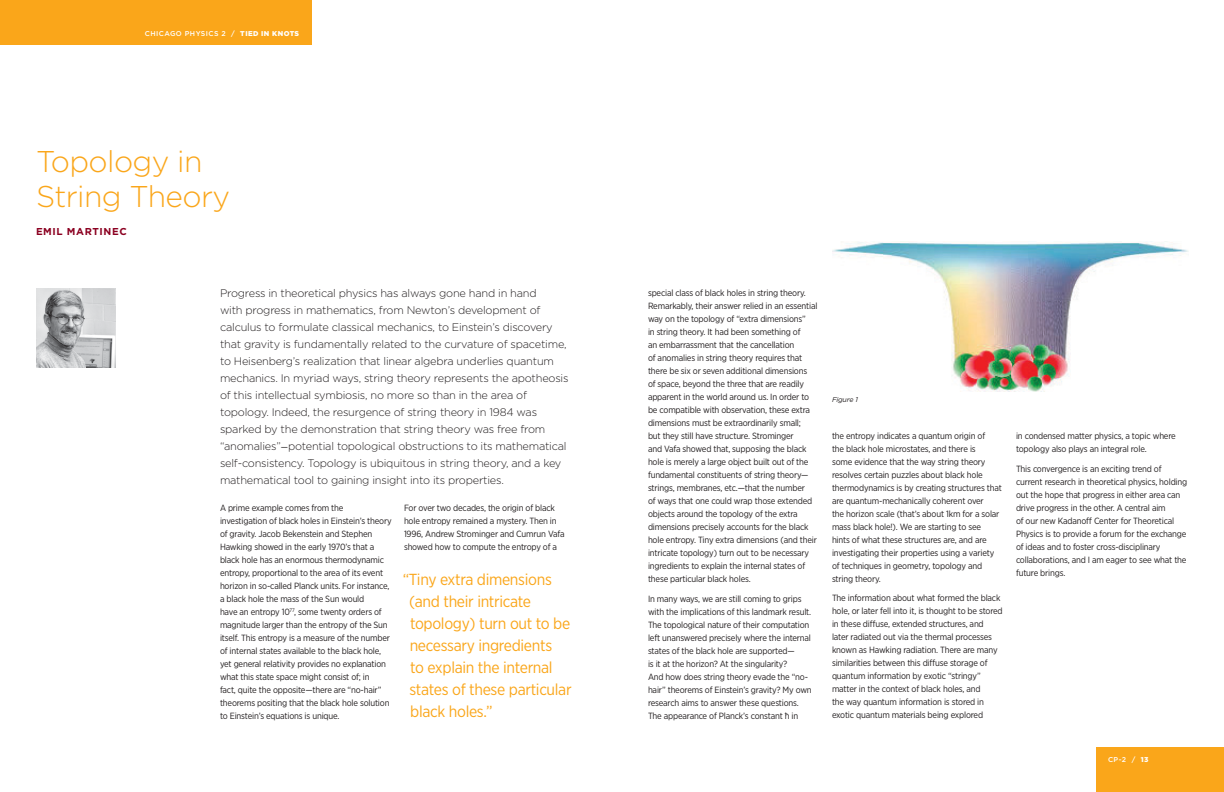
<style>
.page{position:relative;width:1224px;height:792px;background:#fff}
.page>*{position:absolute;margin:0;border:0;box-sizing:border-box;transform-origin:0 0}
.Article_Headers_L{font:300 30px/35px "Gotham";letter-spacing:-.02em;color:#faa61a}
.Pull_Quote{font:16px/22px "Gotham Narrow";letter-spacing:-.02em;color:#faa61a}
.Article_Intro_P{font:300 11px/17px "Gotham";letter-spacing:-.02em;color:#231f20}
.Author_Names_bold{font:700 10px "Gotham";letter-spacing:.06em;color:#8b0021}
.Article_Body_1{font:9px/13px "Gotham Narrow";letter-spacing:-.02em;color:#231f20}
.t1{font:500 7px "Gotham";letter-spacing:.06em;color:#fff}
.fig_captions{font:italic 7px "Gotham";letter-spacing:-.02em;color:#231f20}
.s1{font-weight:900}
.s2{font-family:"Gotham Narrow";font-weight:400;font-size:9px}
</style>
<div class="page">
<div style="left:1096px;top:747px;width:128px;height:45px;background:#faa61a"></div>
<div style="left:0;top:0;width:312px;height:45px;background:#faa61a"></div>
<img style="left:832px;top:242px;width:357px;height:150px">
<img style="left:36px;top:288px;width:80px;height:80px">
<p class="t1" style="left:145px;top:29px;width:156px">CHICAGO PHYSICS 2 / <span class="s1">TIED IN KNOTS</span></p>
<p class="Article_Headers_L" style="left:36px;top:143px;width:196px">Topology in<br>String Theory</p>
<p class="Author_Names_bold" style="left:36px;top:225px;width:92px">EMIL MARTINEC</p>
<p class="Article_Intro_P" style="left:220px;top:284px;width:350px">Progress in theoretical physics has always gone hand in hand<br>with progress in mathematics, from Newton’s development of calculus to formulate classical mechanics, to Einstein’s discovery that gravity is fundamentally related to the curvature of spacetime, to Heisenberg’s realization that linear algebra underlies quantum mechanics. In myriad ways, string theory represents the apotheosis of this intellectual symbiosis, no more so than in the area of topology. Indeed, the resurgence of string theory in 1984 was sparked by the demonstration that string theory was free from “anomalies”<span class="s2">—</span>potential topological obstructions to its mathematical self-consistency. Topology is ubiquitous in string theory, and a key mathematical tool to gaining insight into its properties.</p>
<p class="Article_Body_1" style="left:220px;top:501px;width:173px">A prime example comes from the investigation of black holes in Einstein’s theory of gravity. Jacob Bekenstein and Stephen Hawking showed in the early 1970’s that a black hole has an enormous thermodynamic entropy, proportional to the area of its event horizon in so-called Planck units. For instance, a black hole the mass of the Sun would<br>have an entropy 10<sup>77</sup>, some twenty orders of magnitude larger than the entropy of the Sun itself. This entropy is a measure of the number of internal states available to the black hole, yet general relativity provides no explanation what this state space might consist of; in<br>fact, quite the opposite—there are “no-hair” theorems positing that the black hole solution to Einstein’s equations is unique.</p>
<p class="Article_Body_1" style="left:404px;top:501px;width:162px">For over two decades, the origin of black hole entropy remained a mystery. Then in 1996, Andrew Strominger and Cumrun Vafa showed how to compute the entropy of a</p>
<p class="Pull_Quote" style="left:409px;top:568px;width:164px;text-indent:-6px">“Tiny extra dimensions (and their intricate topology) turn out to be necessary ingredients<br>to explain the internal states of these particular black holes.”</p>
<p class="Article_Body_1" style="left:648px;top:286px;width:171px">special class of black holes in string theory.<br>Remarkably, their answer relied in an essential way on the topology of “extra dimensions”<br>in string theory. It had been something of<br>an embarrassment that the cancellation<br>of anomalies in string theory requires that there be six or seven additional dimensions<br>of space, beyond the three that are readily apparent in the world around us. In order to be compatible with observation, these extra dimensions must be extraordinarily small;<br>but they still have structure. Strominger<br>and Vafa showed that, supposing the black hole is merely a large object built out of the fundamental constituents of string theory— strings, membranes, etc.—that the number<br>of ways that one could wrap those extended objects around the topology of the extra dimensions precisely accounts for the black hole entropy. Tiny extra dimensions (and their intricate topology) turn out to be necessary ingredients to explain the internal states of these particular black holes.</p>
<p class="Article_Body_1" style="left:648px;top:592px;width:165px">In many ways, we are still coming to grips with the implications of this landmark result.<br>The topological nature of their computation left unanswered precisely where the internal states of the black hole are supported—<br>is it at the horizon? At the singularity?<br>And how does string theory evade the “no&shy;hair” theorems of Einstein’s gravity? My own research aims to answer these questions.<br>The appearance of Planck’s constant ℏ in</p>
<p class="fig_captions" style="left:832px;top:395px;width:27px">Figure 1</p>
<p class="Article_Body_1" style="left:832px;top:429px;width:171px">the entropy indicates a quantum origin of<br>the black hole microstates, and there is<br>some evidence that the way string theory resolves certain puzzles about black hole thermodynamics is by creating structures that are quantum-mechanically coherent over<br>the horizon scale (that’s about 1km for a solar mass black hole!). We are starting to see<br>hints of what these structures are, and are investigating their properties using a variety of techniques in geometry, topology and string theory.</p>
<p class="Article_Body_1" style="left:832px;top:591px;width:172px">The information about what formed the black hole, or later fell into it, is thought to be stored in these diffuse, extended structures, and<br>later radiated out via the thermal processes known as Hawking radiation. There are many similarities between this diffuse storage of quantum information by exotic “stringy” matter in the context of black holes, and<br>the way quantum information is stored in exotic quantum materials being explored</p>
<p class="Article_Body_1" style="left:1016px;top:429px;width:161px">in condensed matter physics, a topic where topology also plays an integral role.</p>
<p class="Article_Body_1" style="left:1016px;top:462px;width:173px">This convergence is an exciting trend of current research in theoretical physics, holding out the hope that progress in either area can drive progress in the other. A central aim<br>of our new Kadanoff Center for Theoretical Physics is to provide a forum for the exchange of ideas and to foster cross-disciplinary collaborations, and I am eager to see what the future brings.</p>
<p class="t1" style="left:1108px;top:755px;width:42px">CP-2 / <span class="s1">13</span></p>
</div>
